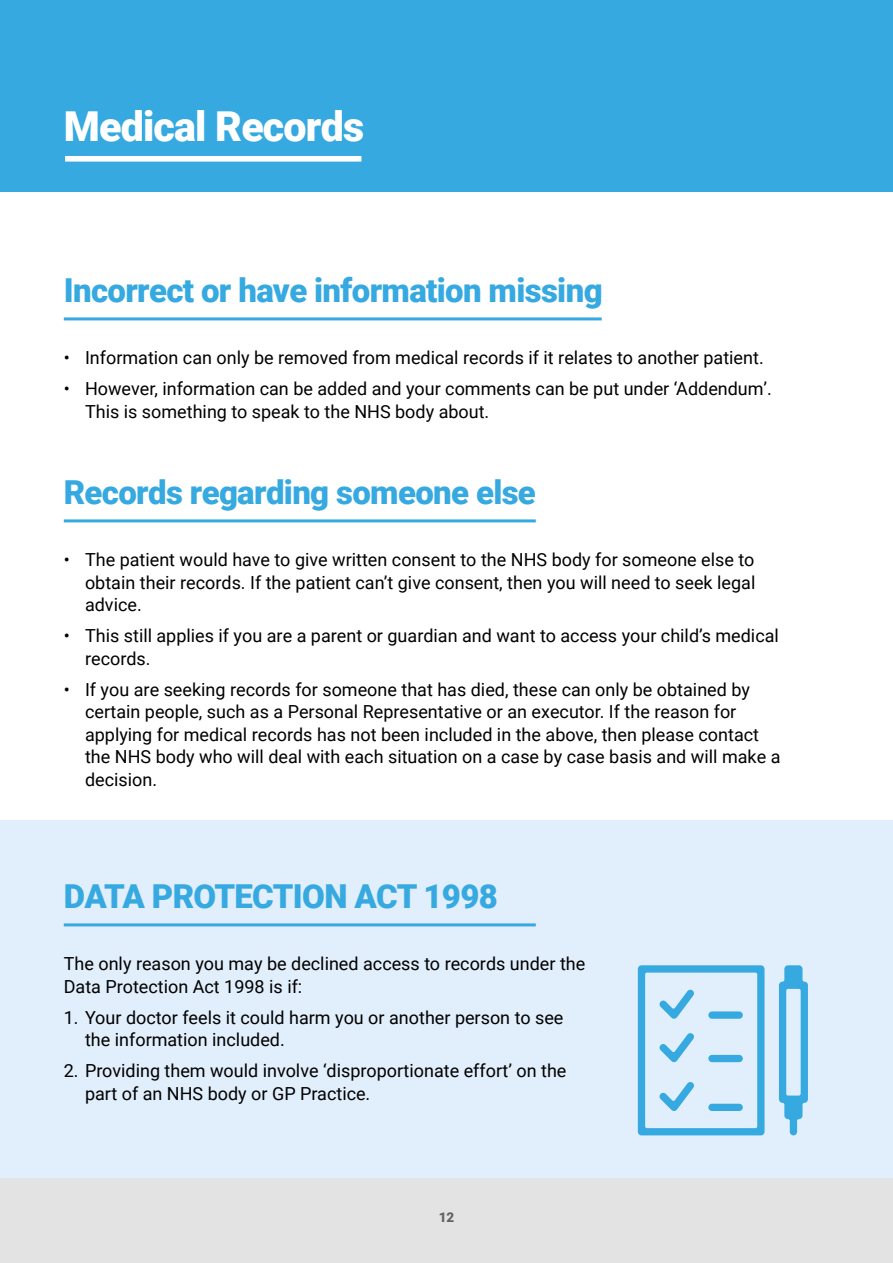
<style>
.page{position:relative;width:893px;height:1263px;background:#fff}
.page>*{position:absolute;margin:0;border:0;box-sizing:border-box;transform-origin:0 0}
.t1{font:900 41.25px "Roboto";letter-spacing:-.02em;color:#fff}
.t2{font:900 33px "Roboto";letter-spacing:-.02em;color:#36a9e1}
.t3{font:18px/22.5px "Roboto";color:#000}
.t4{font:900 13.5px "Roboto";color:#646363}
</style>
<div class="page">
<div style="left:0;top:1178px;width:893px;height:85px;background:#e4e3e4"></div>
<div style="left:0;top:821px;width:893px;height:357px;background:#e1eefb"></div>
<div style="left:0;top:0;width:893px;height:191px;background:#36a9e1"></div>
<div style="left:65px;top:156px;width:296px;height:6px;background:#fff"></div>
<hr style="left:64px;top:317px;width:538px;height:3px;background:#36a9e1">
<hr style="left:64px;top:519px;width:472px;height:3px;background:#36a9e1">
<hr style="left:64px;top:923px;width:472px;height:3px;background:#36a9e1">
<svg style="left:779px;top:965px;width:29px;height:170px"></svg>
<svg style="left:638px;top:965px;width:126px;height:170px"></svg>
<p class="t1" style="left:64px;top:97px;width:302px">Medical Records</p>
<p class="t2" style="left:64px;top:267px;width:540px">Incorrect or have information missing</p>
<p class="t3" style="left:64px;top:346px;width:701px">• Information can only be removed from medical records if it relates to another patient.</p>
<p class="t3" style="left:85px;top:377px;width:688px;text-indent:-21px">• However, information can be added and your comments can be put under ‘Addendum’.<br>This is something to speak to the NHS body about.</p>
<p class="t2" style="left:64px;top:469px;width:474px">Records regarding someone else</p>
<p class="t3" style="left:85px;top:548px;width:672px;text-align:justify;text-indent:-21px">• The patient would have to give written consent to the NHS body for someone else to obtain their records. If the patient can’t give consent, then you will need to seek legal advice.</p>
<p class="t3" style="left:85px;top:624px;width:695px;text-indent:-21px">• This still applies if you are a parent or guardian and want to access your child’s medical records.</p>
<p class="t3" style="left:85px;top:677px;width:697px;text-indent:-21px">• If you are seeking records for someone that has died, these can only be obtained by certain people, such as a Personal Representative or an executor. If the reason for applying for medical records has not been included in the above, then please contact the NHS body who will deal with each situation on a case by case basis and will make a decision.</p>
<p class="t2" style="left:64px;top:873px;width:436px">DATA PROTECTION ACT 1998</p>
<p class="t3" style="left:64px;top:952px;width:523px">The only reason you may be declined access to records under the<br>Data Protection Act 1998 is if:</p>
<p class="t3" style="left:85px;top:1005px;width:480px;text-indent:-21px">1. Your doctor feels it could harm you or another person to see the information included.</p>
<p class="t3" style="left:85px;top:1059px;width:483px;text-indent:-21px">2. Providing them would involve ‘disproportionate effort’ on the part of an NHS body or GP Practice.</p>
<p class="t4" style="left:439px;top:1207px;width:17px">12</p>
</div>
